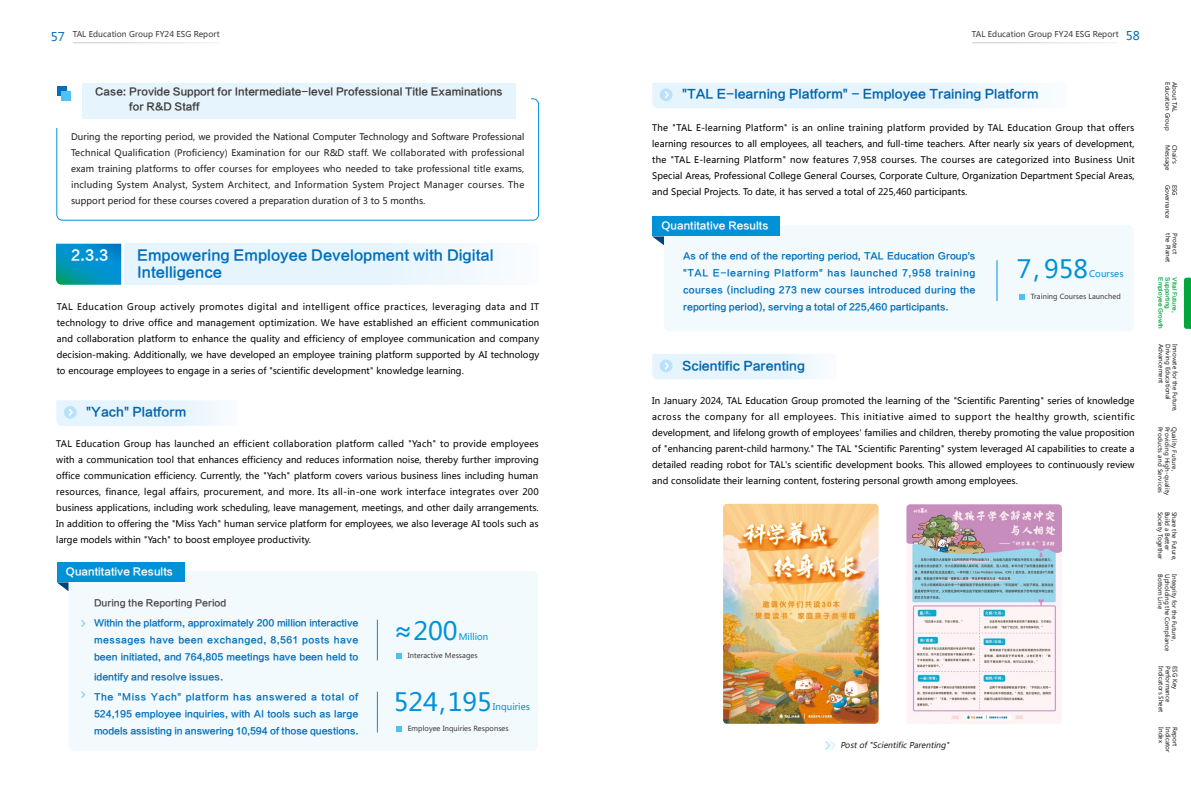
<style>
.page{position:relative;width:1191px;height:808px;background:#fff}
.page>*{position:absolute;margin:0;border:0;box-sizing:border-box;transform-origin:0 0}
.t1{font:25px "Microsoft Ya Hei";color:#0091d7}
.t2{font:14px/17px "FZLTCHJW GB1 0";color:#006fbc}
.t3{font:14px "FZLTCHJW GB1 0";color:#fff}
.t4{font:12px "FZLTCHJW GB1 0";color:#0064ab}
.t5{font:10px/15px "FZLTCHJW GB1 0";color:#3e3a39}
.t6{font:10px "FZLTCHJW GB1 0";color:#fff}
.t7{font:9px/16px "Microsoft Ya Hei";color:#000;text-align:justify}
.t8{font:9px/17px "FZLTCHJW GB1 0";color:#006fbc;text-align:justify}
.t9{font:9px/16px "Microsoft Ya Hei";color:#1f1e1d;text-align:justify}
.t10{font:9px "FZLTCHJW GB1 0";color:#4c4948}
.t11{font:9px "Microsoft Ya Hei";color:#0091d7}
.t12{font:8px "Microsoft Ya Hei";color:#3e3a39}
.t13{font:italic 8px "Microsoft Ya Hei";color:#1f1e1d}
.t14{font:7px "Microsoft Ya Hei";color:#3e3a39}
.t15{font:6px "Microsoft Ya Hei";color:#1f1e1d}
.t16{font:6px "Microsoft Ya Hei";letter-spacing:.03em;color:#1f1e1d}
.t17{font:5.5px "FZLTCHJW GB1 0";color:#00a73b}
.s1{font-size:12px;color:#006fbc}
</style>
<div class="page">
<hr style="left:73px;top:43px;width:147px;height:1px;background:#c9caca">
<hr style="left:972px;top:43px;width:146px;height:1px;background:#c9caca">
<div style="left:57px;top:99px;width:481px;height:121px;border:1px solid #0091d7;border-radius:6px"></div>
<div style="left:44px;top:84px;width:486px;height:43px;background:#fff"></div>
<div style="left:82px;top:83px;width:434px;height:35px;background:#e6f4fd"></div>
<div style="left:57px;top:87px;width:9px;height:9px;background:#006fbc"></div>
<div style="left:62px;top:91px;width:9px;height:9px;background:#4fc2f1"></div>
<svg style="left:56px;top:400px;width:167px;height:26px;background:#e7f4fc"></svg>
<div style="left:124px;top:244px;width:414px;height:41px;background:#e6f4fd"></div>
<svg style="left:56px;top:244px;width:65px;height:41px;background:#0293c1"></svg>
<div style="left:69px;top:571px;width:469px;height:180px;background:#f3fafe;border-radius:6px"></div>
<div style="left:57px;top:562px;width:127px;height:20px;background:#0091d7"></div>
<svg style="left:57px;top:582px;width:12px;height:9px"></svg>
<hr style="left:377px;top:620px;width:1px;height:40px;background:#0091d7">
<svg style="left:396px;top:653px;width:5px;height:6px"></svg>
<svg style="left:81px;top:620px;width:5px;height:7px"></svg>
<svg style="left:81px;top:691px;width:5px;height:7px"></svg>
<svg style="left:652px;top:83px;width:378px;height:25px;background:#e7f4fc"></svg>
<div style="left:664px;top:225px;width:469px;height:107px;background:#f3fafe;border-radius:6px"></div>
<div style="left:652px;top:217px;width:128px;height:19px;background:#0091d7"></div>
<svg style="left:652px;top:236px;width:12px;height:9px"></svg>
<hr style="left:996px;top:260px;width:1px;height:41px;background:#0091d7">
<svg style="left:1019px;top:294px;width:5px;height:5px"></svg>
<svg style="left:396px;top:726px;width:5px;height:6px"></svg>
<hr style="left:377px;top:692px;width:1px;height:40px;background:#0091d7">
<svg style="left:652px;top:354px;width:168px;height:25px;background:#e6f4fc"></svg>
<img style="left:906px;top:504px;width:156px;height:220px">
<img style="left:723px;top:504px;width:155px;height:220px">
<svg style="left:825px;top:741px;width:11px;height:9px"></svg>
<svg style="left:1183px;top:278px;width:8px;height:51px"></svg>
<p class="t12" style="left:51px;top:29px;width:170px"><span class="s1">57</span> TAL Education Group FY24 ESG Report</p>
<p class="t12" style="left:971px;top:29px;width:170px">TAL Education Group FY24 ESG Report <span class="s1">58</span></p>
<p class="t5" style="left:129px;top:85px;width:375px;text-indent:-34px">Case: Provide Support for Intermediate-level Professional Title Examinations for R&amp;D Staff</p>
<p class="t9" style="left:71px;top:128px;width:455px">During the reporting period, we provided the National Computer Technology and Software Professional Technical Qualification (Proficiency) Examination for our R&amp;D staff. We collaborated with professional exam training platforms to offer courses for employees who needed to take professional title exams, including System Analyst, System Architect, and Information System Project Manager courses. The support period for these courses covered a preparation duration of 3 to 5 months.</p>
<h2 class="t3" style="left:71px;top:247px;width:39px">2.3.3</h2>
<h2 class="t2" style="left:137px;top:247px;width:358px">Empowering Employee Development with Digital<br>Intelligence</h2>
<p class="t7" style="left:57px;top:298px;width:484px">TAL Education Group actively promotes digital and intelligent office practices, leveraging data and IT technology to drive office and management optimization. We have established an efficient communication and collaboration platform to enhance the quality and efficiency of employee communication and company decision-making. Additionally, we have developed an employee training platform supported by AI technology to encourage employees to engage in a series of "scientific development" knowledge learning.</p>
<h3 class="t4" style="left:86px;top:405px;width:102px">"Yach" Platform</h3>
<p class="t7" style="left:56px;top:436px;width:484px">TAL Education Group has launched an efficient collaboration platform called "Yach" to provide employees with a communication tool that enhances efficiency and reduces information noise, thereby further improving office communication efficiency. Currently, the "Yach" platform covers various business lines including human resources, finance, legal affairs, procurement, and more. Its all-in-one work interface integrates over 200 business applications, including work scheduling, leave management, meetings, and other daily arrangements.<br>In addition to offering the "Miss Yach" human service platform for employees, we also leverage AI tools such as large models within "Yach" to boost employee productivity.</p>
<p class="t6" style="left:66px;top:566px;width:108px">Quantitative Results</p>
<p class="t10" style="left:94px;top:598px;width:134px">During the Reporting Period</p>
<p class="t8" style="left:94px;top:615px;width:266px">Within the platform, approximately 200 million interactive messages have been exchanged, 8,561 posts have been initiated, and 764,805 meetings have been held to</p>
<p class="t8" style="left:94px;top:669px;width:131px">identify and resolve issues.</p>
<p class="t8" style="left:94px;top:689px;width:266px">The "Miss Yach" platform has answered a total of 524,195 employee inquiries, with AI tools such as large models assisting in answering 10,594 of those questions.</p>
<h1 class="t1" style="left:394px;top:614px;width:65px">≈200</h1>
<p class="t11" style="left:459px;top:630px;width:31px">Million</p>
<p class="t14" style="left:408px;top:651px;width:71px">Interactive Messages</p>
<h1 class="t1" style="left:394px;top:684px;width:99px">524，195</h1>
<p class="t11" style="left:493px;top:700px;width:38px">Inquiries</p>
<p class="t14" style="left:408px;top:724px;width:102px">Employee Inquiries Responses</p>
<h3 class="t4" style="left:682px;top:88px;width:358px">"TAL E-learning Platform" - Employee Training Platform</h3>
<p class="t7" style="left:652px;top:119px;width:484px">The "TAL E-learning Platform" is an online training platform provided by TAL Education Group that offers learning resources to all employees, all teachers, and full-time teachers. After nearly six years of development, the "TAL E-learning Platform" now features 7,958 courses. The courses are categorized into Business Unit Special Areas, Professional College General Courses, Corporate Culture, Organization Department Special Areas, and Special Projects. To date, it has served a total of 225,460 participants.</p>
<p class="t6" style="left:661px;top:220px;width:108px">Quantitative Results</p>
<p class="t8" style="left:683px;top:247px;width:294px">As of the end of the reporting period, TAL Education Group's "TAL E-learning Platform" has launched 7,958 training courses (including 273 new courses introduced during the reporting period), serving a total of 225,460 participants.</p>
<h1 class="t1" style="left:1017px;top:252px;width:73px">7，958</h1>
<p class="t11" style="left:1089px;top:268px;width:36px">Courses</p>
<p class="t14" style="left:1031px;top:291px;width:91px">Training Courses Launched</p>
<h3 class="t4" style="left:682px;top:359px;width:124px">Scientific Parenting</h3>
<p class="t7" style="left:652px;top:392px;width:484px">In January 2024, TAL Education Group promoted the learning of the "Scientific Parenting" series of knowledge across the company for all employees. This initiative aimed to support the healthy growth, scientific development, and lifelong growth of employees' families and children, thereby promoting the value proposition of "enhancing parent-child harmony." The TAL "Scientific Parenting" system leveraged AI capabilities to create a detailed reading robot for TAL's scientific development books. This allowed employees to continuously review and consolidate their learning content, fostering personal growth among employees.</p>
<p class="t13" style="left:840px;top:740px;width:112px">Post of "Scientific Parenting"</p>
<p class="t15" style="left:1171px;top:82px;width:50px;rotate:90deg">Education Group</p>
<p class="t15" style="left:1178px;top:82px;width:31px;rotate:90deg">About TAL</p>
<p class="t15" style="left:1171px;top:145px;width:27px;rotate:90deg">Message</p>
<p class="t15" style="left:1178px;top:145px;width:21px;rotate:90deg">Chair's</p>
<p class="t15" style="left:1171px;top:185px;width:36px;rotate:90deg">Governance</p>
<p class="t15" style="left:1178px;top:185px;width:13px;rotate:90deg">ESG</p>
<p class="t15" style="left:1172px;top:233px;width:31px;rotate:90deg">the Planet</p>
<p class="t15" style="left:1179px;top:233px;width:22px;rotate:90deg">Protect</p>
<p class="t17" style="left:1163px;top:277px;width:53px;rotate:90deg">Employee Growth</p>
<p class="t17" style="left:1170px;top:277px;width:33px;rotate:90deg">Supporting</p>
<p class="t17" style="left:1177px;top:277px;width:37px;rotate:90deg">Vital Future,</p>
<p class="t15" style="left:1165px;top:344px;width:41px;rotate:90deg">Advancement</p>
<p class="t15" style="left:1172px;top:344px;width:57px;rotate:90deg">Driving Educational</p>
<p class="t15" style="left:1179px;top:344px;width:69px;rotate:90deg">Innovate for the Future,</p>
<p class="t16" style="left:1164px;top:426px;width:68px;rotate:90deg">Products and Services</p>
<p class="t16" style="left:1171px;top:426px;width:70px;rotate:90deg">Providing High-quality</p>
<p class="t16" style="left:1178px;top:426px;width:46px;rotate:90deg">Quality Future,</p>
<p class="t15" style="left:1164px;top:512px;width:49px;rotate:90deg">Society Together</p>
<p class="t15" style="left:1171px;top:512px;width:40px;rotate:90deg">Build a Better</p>
<p class="t15" style="left:1178px;top:512px;width:50px;rotate:90deg">Share the Future,</p>
<p class="t15" style="left:1164px;top:574px;width:36px;rotate:90deg">Bottom Line</p>
<p class="t15" style="left:1171px;top:574px;width:79px;rotate:90deg">Upholding the Compliance</p>
<p class="t15" style="left:1178px;top:574px;width:68px;rotate:90deg">Integrity for the Future,</p>
<p class="t15" style="left:1165px;top:666px;width:48px;rotate:90deg">Indicators Sheet</p>
<p class="t15" style="left:1172px;top:666px;width:38px;rotate:90deg">Performance</p>
<p class="t15" style="left:1179px;top:666px;width:25px;rotate:90deg">ESG Key</p>
<p class="t15" style="left:1165px;top:727px;width:17px;rotate:90deg">Index</p>
<p class="t15" style="left:1172px;top:727px;width:27px;rotate:90deg">Indicator</p>
<p class="t15" style="left:1179px;top:727px;width:21px;rotate:90deg">Report</p>
</div>
